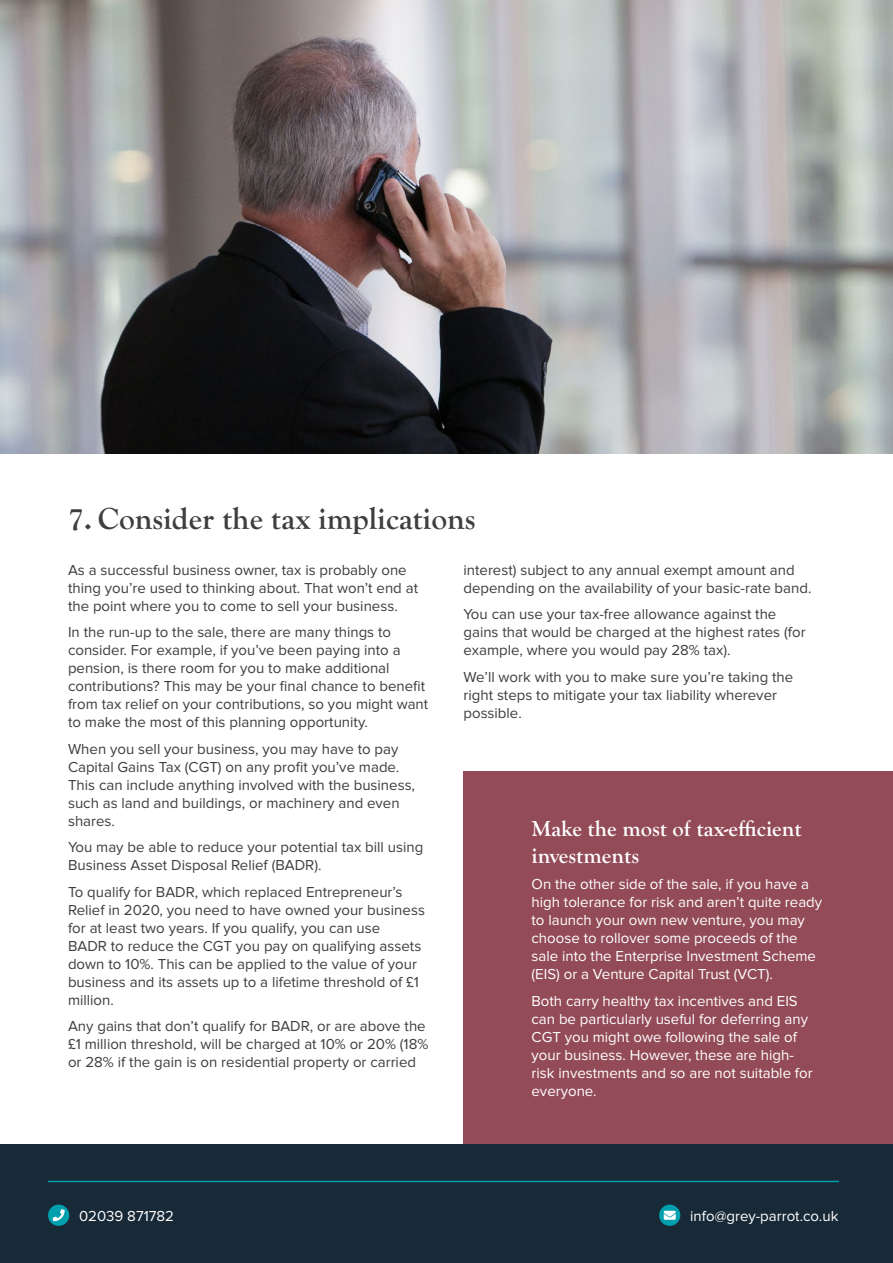
<style>
.page{position:relative;width:893px;height:1263px;background:#fff}
.page>*{position:absolute;margin:0;border:0;box-sizing:border-box;transform-origin:0 0}
.t1{font:700 31.5px "Goudy Old Sty";color:#3f3d3e}
.t2{font:700 22.5px/27px "Goudy Old Sty";color:#fff}
.t3{font:15px/18px "Proxima Nova";color:#3f3d3e}
.t4{font:15px/18px "Proxima Nova";color:#fff}
</style>
<div class="page">
<div style="left:0;top:1144px;width:893px;height:119px;background:#182937"></div>
<hr style="left:48px;top:1181px;width:791px;height:1px;background:#00a0ae">
<div style="left:48px;top:1204px;width:21px;height:22px;background:#00a0ae;border-radius:50%"></div>
<svg style="left:659px;top:1204px;width:21px;height:22px"></svg>
<svg style="left:664px;top:1211px;width:12px;height:9px"></svg>
<svg style="left:53px;top:1209px;width:12px;height:12px"></svg>
<img style="left:0;top:0;width:893px;height:454px">
<div style="left:463px;top:772px;width:430px;height:372px;background:#924b57"></div>
<h1 class="t1" style="left:68px;top:501px;width:409px">7. Consider the tax implications</h1>
<p class="t3" style="left:68px;top:561px;width:352px">As a successful business owner, tax is probably one thing you’re used to thinking about. That won’t end at the point where you to come to sell your business.</p>
<p class="t3" style="left:68px;top:623px;width:362px">In the run-up to the sale, there are many things to consider. For example, if you’ve been paying into a pension, is there room for you to make additional contributions? This may be your final chance to benefit from tax relief on your contributions, so you might want to make the most of this planning opportunity.</p>
<p class="t3" style="left:68px;top:740px;width:349px">When you sell your business, you may have to pay Capital Gains Tax (CGT) on any profit you’ve made.<br>This can include anything involved with the business, such as land and buildings, or machinery and even shares.</p>
<p class="t3" style="left:68px;top:838px;width:357px">You may be able to reduce your potential tax bill using<br>Business Asset Disposal Relief (BADR).</p>
<p class="t3" style="left:68px;top:883px;width:358px">To qualify for BADR, which replaced Entrepreneur’s Relief in 2020, you need to have owned your business for at least two years. If you qualify, you can use<br>BADR to reduce the CGT you pay on qualifying assets down to 10%. This can be applied to the value of your business and its assets up to a lifetime threshold of £1 million.</p>
<p class="t3" style="left:68px;top:1017px;width:362px">Any gains that don’t qualify for BADR, or are above the £1 million threshold, will be charged at 10% or 20% (18% or 28% if the gain is on residential property or carried</p>
<p class="t3" style="left:463px;top:561px;width:349px">interest) subject to any annual exempt amount and depending on the availability of your basic-rate band.</p>
<p class="t3" style="left:463px;top:605px;width:344px">You can use your tax-free allowance against the gains that would be charged at the highest rates (for example, where you would pay 28% tax).</p>
<p class="t3" style="left:463px;top:668px;width:331px">We’ll work with you to make sure you’re taking the right steps to mitigate your tax liability wherever possible.</p>
<h2 class="t2" style="left:531px;top:815px;width:272px">Make the most of tax-efficient investments</h2>
<p class="t4" style="left:531px;top:875px;width:292px">On the other side of the sale, if you have a high tolerance for risk and aren’t quite ready to launch your own new venture, you may choose to rollover some proceeds of the sale into the Enterprise Investment Scheme (EIS) or a Venture Capital Trust (VCT).</p>
<p class="t4" style="left:531px;top:992px;width:283px">Both carry healthy tax incentives and EIS can be particularly useful for deferring any CGT you might owe following the sale of your business. However, these are high&shy;risk investments and so are not suitable for everyone.</p>
<p class="t4" style="left:79px;top:1207px;width:97px">02039 871782</p>
<p class="t4" style="left:690px;top:1207px;width:150px">info@grey-parrot.co.uk</p>
</div>
